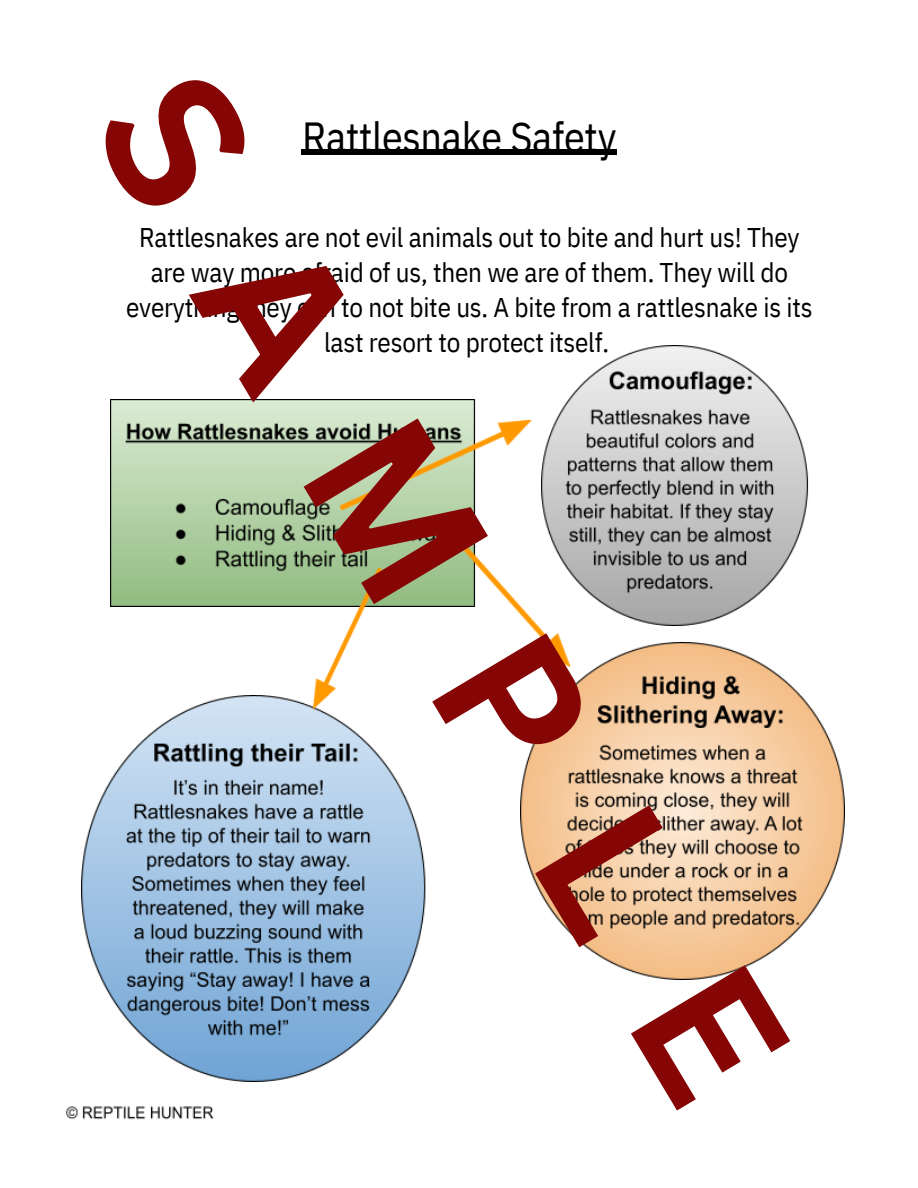
<style>
.page{position:relative;width:918px;height:1188px;background:#fff}
.page>*{position:absolute;margin:0;border:0;box-sizing:border-box;transform-origin:0 0}
.t1{font:700 186.15px "Canva Sans";color:#860606}
.t2{font:42px "IBM Plex Sans Cond";letter-spacing:-.01em;color:#000}
.t3{font:27px/34.8px "IBM Plex Sans Cond";letter-spacing:-.01em;color:#000;text-align:center}
</style>
<div class="page">
<img style="left:563px;top:643px;width:282px;height:336px">
<img style="left:81px;top:696px;width:611px;height:386px">
<img style="left:66px;top:1106px;width:148px;height:14px">
<img style="left:302px;top:150px;width:314px;height:4px">
<img style="left:110px;top:400px;width:366px;height:207px">
<img style="left:541px;top:345px;width:268px;height:280px">
<img style="left:341px;top:420px;width:191px;height:90px">
<img style="left:457px;top:538px;width:113px;height:128px">
<img style="left:314px;top:569px;width:67px;height:140px">
<p class="t1" style="left:258px;top:25px;width:1154px;rotate:59deg">SAMPLE</p>
<p class="t2" style="left:302px;top:109px;width:316px">Rattlesnake Safety</p>
<p class="t3" style="left:126px;top:220px;width:688px">Rattlesnakes are not evil animals out to bite and hurt us! They are way more afraid of us, then we are of them. They will do everything they can to not bite us. A bite from a rattlesnake is its last resort to protect itself.</p>
</div>
